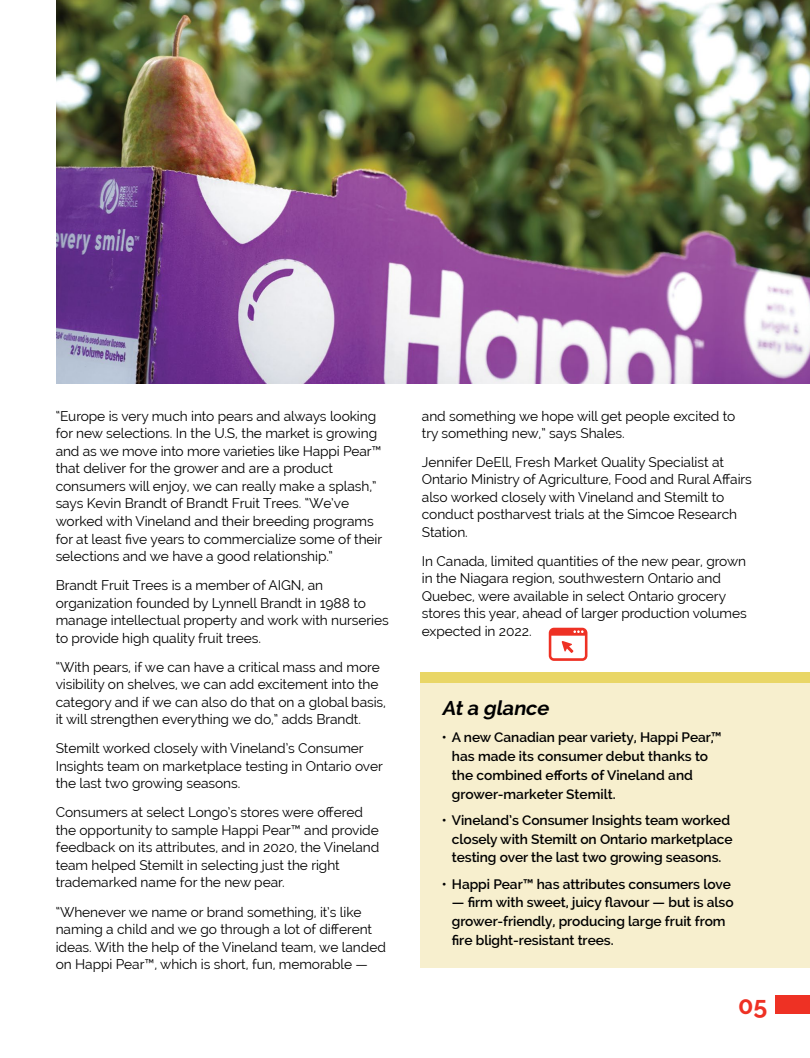
<style>
.page{position:relative;width:810px;height:1058px;background:#fff}
.page>*{position:absolute;margin:0;border:0;box-sizing:border-box;transform-origin:0 0}
.t1{font:700 25px "Raleway";color:#ee3124}
.t2{font:italic 700 20px "Raleway";color:#000}
.t3{font:13.75px/17.5px "Raleway";letter-spacing:-.005em;color:#000}
.t4{font:600 13.75px/18.8px "Raleway";letter-spacing:-.005em;color:#000}
</style>
<div class="page">
<div style="left:775px;top:995px;width:35px;height:18px;background:#ee3124"></div>
<img style="left:56px;top:0;width:754px;height:384px">
<div style="left:421px;top:673px;width:389px;height:295px;background:#f7efce"></div>
<div style="left:421px;top:672px;width:389px;height:10px;background:#e9d666"></div>
<svg style="left:549px;top:627px;width:38px;height:34px"></svg>
<p class="t3" style="left:56px;top:407px;width:328px">“Europe is very much into pears and always looking for new selections. In the U.S, the market is growing and as we move into more varieties like Happi Pear™ that deliver for the grower and are a product consumers will enjoy, we can really make a splash,” says Kevin Brandt of Brandt Fruit Trees. “We’ve worked with Vineland and their breeding programs for at least five years to commercialize some of their selections and we have a good relationship.”</p>
<p class="t3" style="left:56px;top:576px;width:335px">Brandt Fruit Trees is a member of AIGN, an organization founded by Lynnell Brandt in 1988 to manage intellectual property and work with nurseries to provide high quality fruit trees.</p>
<p class="t3" style="left:56px;top:658px;width:332px">“With pears, if we can have a critical mass and more visibility on shelves, we can add excitement into the category and if we can also do that on a global basis, it will strengthen everything we do,” adds Brandt.</p>
<p class="t3" style="left:56px;top:739px;width:329px">Stemilt worked closely with Vineland’s Consumer<br>Insights team on marketplace testing in Ontario over the last two growing seasons.</p>
<p class="t3" style="left:56px;top:803px;width:325px">Consumers at select Longo’s stores were offered the opportunity to sample Happi Pear™ and provide feedback on its attributes, and in 2020, the Vineland team helped Stemilt in selecting just the right trademarked name for the new pear.</p>
<p class="t3" style="left:56px;top:903px;width:332px">“Whenever we name or brand something, it’s like naming a child and we go through a lot of different ideas. With the help of the Vineland team, we landed on Happi Pear™, which is short, fun, memorable —</p>
<p class="t3" style="left:422px;top:407px;width:315px">and something we hope will get people excited to try something new,” says Shales.</p>
<p class="t3" style="left:422px;top:453px;width:332px">Jennifer DeEll, Fresh Market Quality Specialist at Ontario Ministry of Agriculture, Food and Rural Affairs also worked closely with Vineland and Stemilt to conduct postharvest trials at the Simcoe Research Station.</p>
<p class="t3" style="left:422px;top:552px;width:326px">In Canada, limited quantities of the new pear, grown in the Niagara region, southwestern Ontario and Quebec, were available in select Ontario grocery stores this year, ahead of larger production volumes expected in 2022.</p>
<h2 class="t2" style="left:442px;top:696px;width:112px">Ata glance</h2>
<p class="t4" style="left:452px;top:728px;width:271px;text-indent:-10px">• A new Canadian pear variety, Happi Pear,™ has made its consumer debut thanks to the combined efforts of Vineland and grower-marketer Stemilt.</p>
<p class="t4" style="left:452px;top:810px;width:282px;text-indent:-10px">• Vineland’s Consumer Insights team worked closely with Stemilt on Ontario marketplace testing over the last two growing seasons.</p>
<p class="t4" style="left:442px;top:874px;width:290px">• Happi Pear™ has attributes consumers love</p>
<p class="t4" style="left:452px;top:893px;width:283px">— firm with sweet, juicy flavour — but is also grower-friendly, producing large fruit from fire blight-resistant trees.</p>
<h1 class="t1" style="left:738px;top:990px;width:31px">05</h1>
</div>
